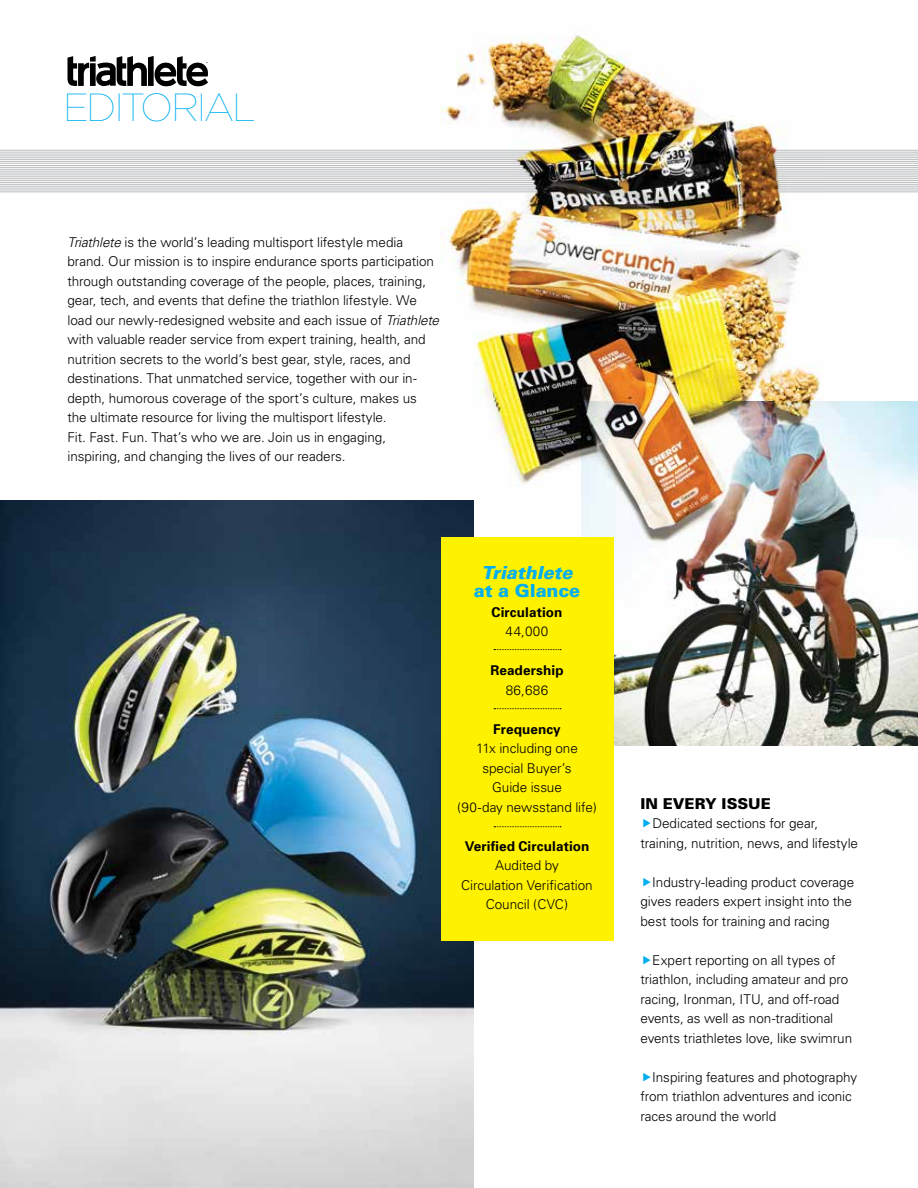
<style>
.page{position:relative;width:918px;height:1188px;background:#fff}
.page>*{position:absolute;margin:0;border:0;box-sizing:border-box;transform-origin:0 0}
.t1{font:100 39.15px "Gotham";letter-spacing:-.06em;color:#00aeef}
.t2{font:italic 900 18px "Univers";letter-spacing:-.005em;color:#00aeef}
.t3{font:900 18px "Univers";letter-spacing:-.005em;color:#00aeef}
.t4{font:900 15px "Univers";color:#000}
.t5{font:300 13.5px/19.5px "Univers";letter-spacing:-.005em;color:#000}
.t6{font:700 13.5px "Univers";letter-spacing:.005em;color:#000}
.s1{font-style:italic}
</style>
<div class="page">
<img style="left:613px;top:402px;width:305px;height:344px">
<img style="left:441px;top:35px;width:383px;height:514px">
<hr style="left:0;top:192px;width:918px;height:1px;background:#bcbec0">
<hr style="left:0;top:190px;width:918px;height:1px;background:#bcbec0">
<hr style="left:0;top:188px;width:918px;height:1px;background:#bcbec0">
<hr style="left:0;top:186px;width:918px;height:1px;background:#bcbec0">
<hr style="left:0;top:184px;width:918px;height:1px;background:#bcbec0">
<hr style="left:0;top:182px;width:918px;height:1px;background:#bcbec0">
<hr style="left:0;top:180px;width:918px;height:1px;background:#bcbec0">
<hr style="left:0;top:178px;width:918px;height:1px;background:#bcbec0">
<hr style="left:0;top:177px;width:918px;height:1px;background:#bcbec0">
<hr style="left:0;top:175px;width:918px;height:1px;background:#bcbec0">
<hr style="left:0;top:173px;width:918px;height:1px;background:#bcbec0">
<hr style="left:0;top:171px;width:918px;height:1px;background:#bcbec0">
<hr style="left:0;top:169px;width:918px;height:1px;background:#bcbec0">
<hr style="left:0;top:167px;width:918px;height:1px;background:#bcbec0">
<hr style="left:0;top:165px;width:918px;height:1px;background:#bcbec0">
<hr style="left:0;top:159px;width:918px;height:1px;background:#bcbec0">
<hr style="left:0;top:157px;width:918px;height:1px;background:#bcbec0">
<hr style="left:0;top:156px;width:918px;height:1px;background:#bcbec0">
<hr style="left:0;top:154px;width:918px;height:1px;background:#bcbec0">
<hr style="left:0;top:152px;width:918px;height:1px;background:#bcbec0">
<hr style="left:0;top:150px;width:918px;height:1px;background:#bcbec0">
<hr style="left:0;top:163px;width:918px;height:1px;background:#bcbec0">
<hr style="left:0;top:161px;width:918px;height:1px;background:#bcbec0">
<img style="left:501px;top:56px;width:230px;height:189px">
<img style="left:0;top:501px;width:473px;height:687px">
<img style="left:605px;top:395px;width:120px;height:134px">
<svg style="left:68px;top:56px;width:140px;height:30px"></svg>
<div style="left:441px;top:537px;width:172px;height:404px;background:#fff200"></div>
<svg style="left:494px;top:649px;width:67px;height:1px"></svg>
<svg style="left:494px;top:708px;width:67px;height:1px"></svg>
<svg style="left:494px;top:826px;width:67px;height:1px"></svg>
<h1 class="t1" style="left:63px;top:86px;width:193px">EDITORIAL</h1>
<p class="t5" style="left:68px;top:232px;width:373px"><span class="s1">Triathlete</span> is the world’s leading multisport lifestyle media brand. Our mission is to inspire endurance sports participation through outstanding coverage of the people, places, training, gear, tech, and events that define the triathlon lifestyle. We load our newly-redesigned website and each issue of <span class="s1">Triathlete </span>with valuable reader service from expert training, health, and nutrition secrets to the world’s best gear, style, races, and destinations. That unmatched service, together with our in&shy;depth, humorous coverage of the sport’s culture, makes us the ultimate resource for living the multisport lifestyle.<br>Fit. Fast. Fun. That’s who we are. Join us in engaging, inspiring, and changing the lives of our readers.</p>
<h2 class="t2" style="left:482px;top:562px;width:93px">Triathlete</h2>
<h2 class="t3" style="left:474px;top:580px;width:108px">AT A GLANCE</h2>
<p class="t6" style="left:492px;top:604px;width:72px">Circulation</p>
<p class="t5" style="left:506px;top:622px;width:44px">44,000</p>
<p class="t6" style="left:490px;top:662px;width:75px">Readership</p>
<p class="t5" style="left:506px;top:680px;width:44px">86,686</p>
<p class="t6" style="left:493px;top:721px;width:69px">Frequency</p>
<p class="t5" style="left:457px;top:739px;width:142px;text-align:center">11x including one special Buyer’s<br>Guide issue<br>(90-day newsstand life)</p>
<p class="t6" style="left:465px;top:838px;width:126px">Verified Circulation</p>
<p class="t5" style="left:461px;top:856px;width:133px;text-align:center">Audited by<br>Circulation Verification<br>Council (CVC)</p>
<p class="t4" style="left:640px;top:794px;width:130px">IN EVERY ISSUE</p>
<p class="t5" style="left:640px;top:814px;width:219px;text-indent:12px">Dedicated sections for gear, training, nutrition, news, and lifestyle</p>
<p class="t5" style="left:640px;top:872px;width:215px;text-indent:12px">Industry-leading product coverage gives readers expert insight into the best tools for training and racing</p>
<p class="t5" style="left:640px;top:950px;width:213px;text-indent:12px">Expert reporting on all types of triathlon, including amateur and pro racing, Ironman, ITU, and off-road events, as well as non-traditional events triathletes love, like swimrun</p>
<p class="t5" style="left:640px;top:1067px;width:218px;text-indent:12px">Inspiring features and photography from triathlon adventures and iconic races around the world</p>
</div>
